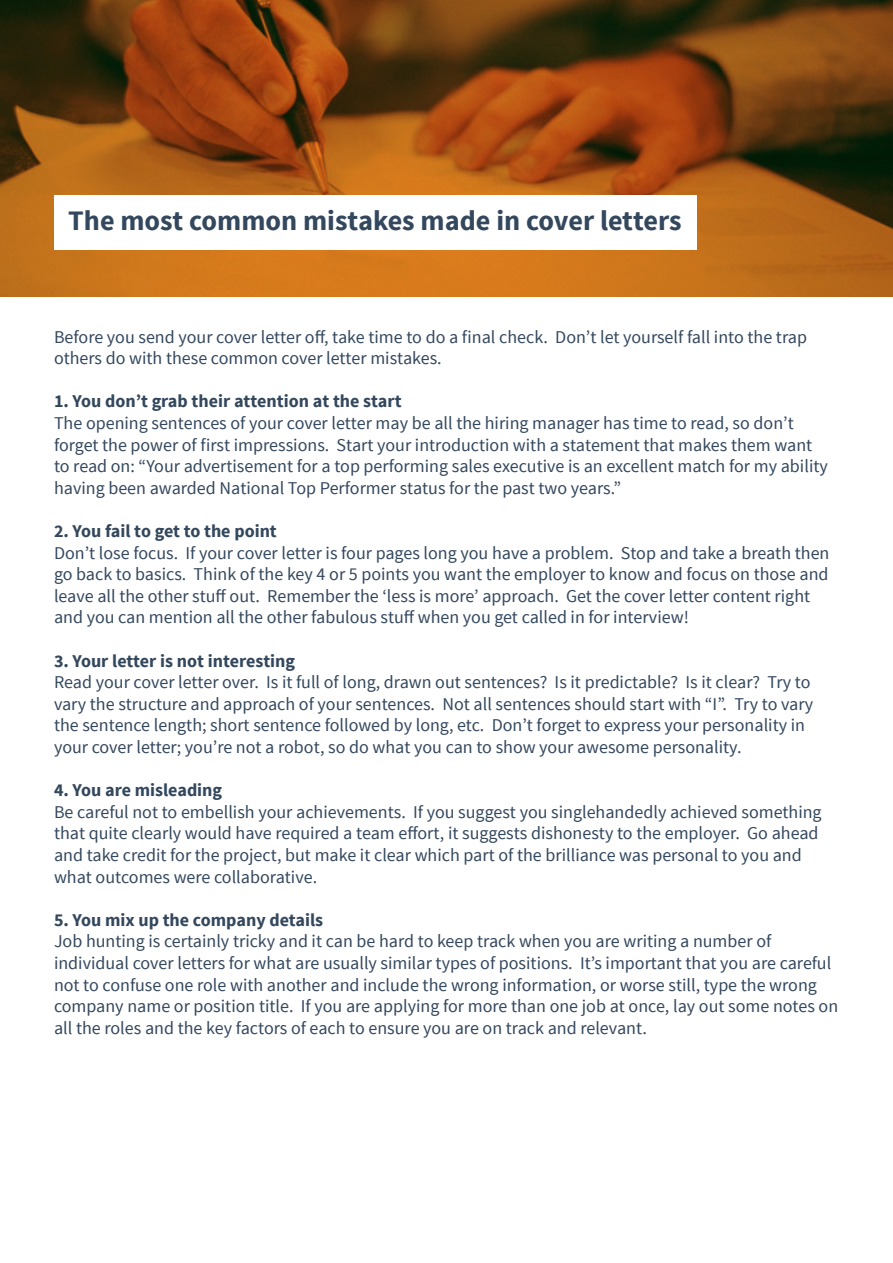
<style>
.page{position:relative;width:893px;height:1263px;background:#fff}
.page>*{position:absolute;margin:0;border:0;box-sizing:border-box;transform-origin:0 0}
.t1{font:700 28.2px "Source Sans Pro";color:#33475d}
.t2{font:18px/21.6px "Source Sans Pro";color:#33475d}
.t3{font:700 18px "Source Sans Pro";color:#33475d}
</style>
<div class="page">
<img style="left:0;top:0;width:893px;height:296px">
<div style="left:54px;top:195px;width:643px;height:54px;background:#fff"></div>
<p class="t1" style="left:68px;top:202px;width:615px">The most common mistakes made in cover letters</p>
<p class="t2" style="left:54px;top:326px;width:754px">Before you send your cover letter off, take time to do a final check. Don’t let yourself fall into the trap others do with these common cover letter mistakes.</p>
<p class="t3" style="left:54px;top:390px;width:349px">1. You don’t grab their attention at the start</p>
<p class="t2" style="left:54px;top:412px;width:775px">The opening sentences of your cover letter may be all the hiring manager has time to read, so don’t forget the power of first impressions. Start your introduction with a statement that makes them want to read on: “Your advertisement for a top performing sales executive is an excellent match for my ability having been awarded National Top Performer status for the past two years.”</p>
<p class="t3" style="left:54px;top:519px;width:224px">2. You fail to get to the point</p>
<p class="t2" style="left:54px;top:542px;width:777px">Don’t lose focus. If your cover letter is four pages long you have a problem. Stop and take a breath then go back to basics. Think of the key 4 or 5 points you want the employer to know and focus on those and leave all the other stuff out. Remember the ‘less is more’ approach. Get the cover letter content right and you can mention all the other fabulous stuff when you get called in for interview!</p>
<p class="t3" style="left:54px;top:649px;width:243px">3. Your letter is not interesting</p>
<p class="t2" style="left:54px;top:672px;width:761px">Read your cover letter over. Is it full of long, drawn out sentences? Is it predictable? Is it clear? Try to vary the structure and approach of your sentences. Not all sentences should start with “I”. Try to vary the sentence length; short sentence followed by long, etc. Don’t forget to express your personality in your cover letter; you’re not a robot, so do what you can to show your awesome personality.</p>
<p class="t3" style="left:54px;top:779px;width:170px">4. You are misleading</p>
<p class="t2" style="left:54px;top:801px;width:769px">Be careful not to embellish your achievements. If you suggest you singlehandedly achieved something that quite clearly would have required a team effort, it suggests dishonesty to the employer. Go ahead and take credit for the project, but make it clear which part of the brilliance was personal to you and what outcomes were collaborative.</p>
<p class="t3" style="left:54px;top:908px;width:271px">5. You mix up the company details</p>
<p class="t2" style="left:54px;top:931px;width:786px">Job hunting is certainly tricky and it can be hard to keep track when you are writing a number of individual cover letters for what are usually similar types of positions. It’s important that you are careful not to confuse one role with another and include the wrong information, or worse still, type the wrong company name or position title. If you are applying for more than one job at once, lay out some notes on all the roles and the key factors of each to ensure you are on track and relevant.</p>
</div>
